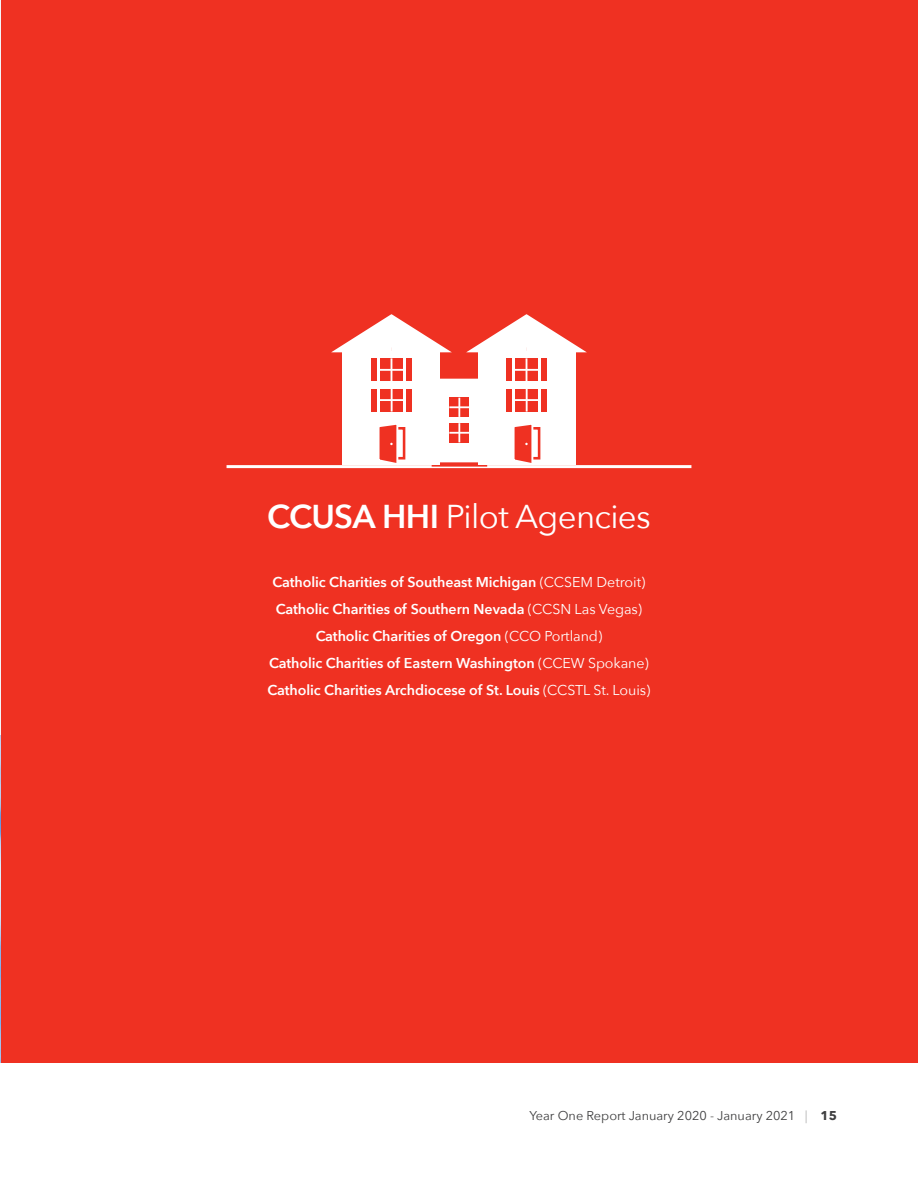
<style>
.page{position:relative;width:918px;height:1188px;background:#fff}
.page>*{position:absolute;margin:0;border:0;box-sizing:border-box;transform-origin:0 0}
.Header_1{font:33px "Avenir Next";letter-spacing:-.02em;color:#fff}
.body_text__white{font:600 14.25px "Avenir Next";letter-spacing:-.005em;color:#fff}
.t1{font:12.75px "Avenir Next";color:#3e3e3f}
.s1{font-weight:600}
.s2{font-weight:400}
.s3{font-weight:200}
.s4{font-weight:700}
</style>
<div class="page">
<hr style="left:0;top:0;width:2px;height:1063px;background:#f5f4f8">
<img style="left:0;top:736px;width:2px;height:327px">
<div style="left:2px;top:0;width:916px;height:1063px;background:#ef3122"></div>
<hr style="left:227px;top:465px;width:464px;height:3px;background:#fff">
<div style="left:432px;top:374px;width:55px;height:93px;background:#fff;border:4px solid #ef3122"></div>
<div style="left:450px;top:398px;width:19px;height:19px;background:#ef3122"></div>
<svg style="left:458px;top:398px;width:2px;height:19px"></svg>
<hr style="left:449px;top:406px;width:20px;height:2px;background:#fff">
<div style="left:450px;top:423px;width:19px;height:19px;background:#ef3122"></div>
<svg style="left:458px;top:423px;width:2px;height:19px"></svg>
<hr style="left:449px;top:432px;width:20px;height:2px;background:#fff">
<div style="left:342px;top:351px;width:98px;height:114px;background:#fff"></div>
<div style="left:380px;top:358px;width:23px;height:23px;background:#ef3122"></div>
<svg style="left:391px;top:358px;width:1px;height:23px"></svg>
<hr style="left:380px;top:369px;width:24px;height:2px;background:#fff">
<div style="left:406px;top:358px;width:5px;height:23px;background:#ef3122"></div>
<div style="left:372px;top:358px;width:5px;height:23px;background:#ef3122"></div>
<div style="left:380px;top:389px;width:23px;height:23px;background:#ef3122"></div>
<hr style="left:391px;top:389px;width:2px;height:23px;background:#fff">
<hr style="left:380px;top:399px;width:24px;height:2px;background:#fff">
<div style="left:406px;top:389px;width:5px;height:23px;background:#ef3122"></div>
<div style="left:372px;top:389px;width:5px;height:23px;background:#ef3122"></div>
<div style="left:391px;top:427px;width:14px;height:33px;border:3px solid #ef3122"></div>
<svg style="left:376px;top:424px;width:23px;height:42px"></svg>
<div style="left:478px;top:351px;width:98px;height:114px;background:#fff"></div>
<div style="left:515px;top:358px;width:23px;height:23px;background:#ef3122"></div>
<svg style="left:526px;top:358px;width:1px;height:23px"></svg>
<hr style="left:515px;top:369px;width:24px;height:2px;background:#fff">
<div style="left:541px;top:358px;width:5px;height:23px;background:#ef3122"></div>
<div style="left:507px;top:358px;width:5px;height:23px;background:#ef3122"></div>
<div style="left:515px;top:389px;width:23px;height:23px;background:#ef3122"></div>
<hr style="left:526px;top:389px;width:2px;height:23px;background:#fff">
<hr style="left:515px;top:399px;width:24px;height:2px;background:#fff">
<div style="left:541px;top:389px;width:5px;height:23px;background:#ef3122"></div>
<div style="left:507px;top:389px;width:5px;height:23px;background:#ef3122"></div>
<div style="left:526px;top:427px;width:14px;height:33px;border:3px solid #ef3122"></div>
<svg style="left:511px;top:424px;width:23px;height:42px"></svg>
<svg style="left:332px;top:314px;width:119px;height:38px"></svg>
<svg style="left:467px;top:314px;width:119px;height:38px"></svg>
<p class="Header_1" style="left:267px;top:488px;width:385px"><span class="s1">CCUSA HHI</span> Pilot Agencies</p>
<p class="body_text__white" style="left:273px;top:569px;width:374px">Catholic Charities of Southeast Michigan <span class="s2">(CCSEM Detroit)</span></p>
<p class="body_text__white" style="left:276px;top:596px;width:368px">Catholic Charities of Southern Nevada <span class="s2">(CCSN Las Vegas)</span></p>
<p class="body_text__white" style="left:316px;top:623px;width:288px">Catholic Charities of Oregon <span class="s2">(CCO Portland)</span></p>
<p class="body_text__white" style="left:269px;top:650px;width:381px">Catholic Charities of Eastern Washington <span class="s2">(CCEW Spokane)</span></p>
<p class="body_text__white" style="left:268px;top:677px;width:384px">Catholic Charities Archdiocese of St. Louis <span class="s2">(CCSTL St. Louis)</span></p>
<p class="t1" style="left:529px;top:1105px;width:309px">Year One Report January 2020 - January 2021 <span class="s3">|</span> <span class="s4">15</span></p>
</div>
